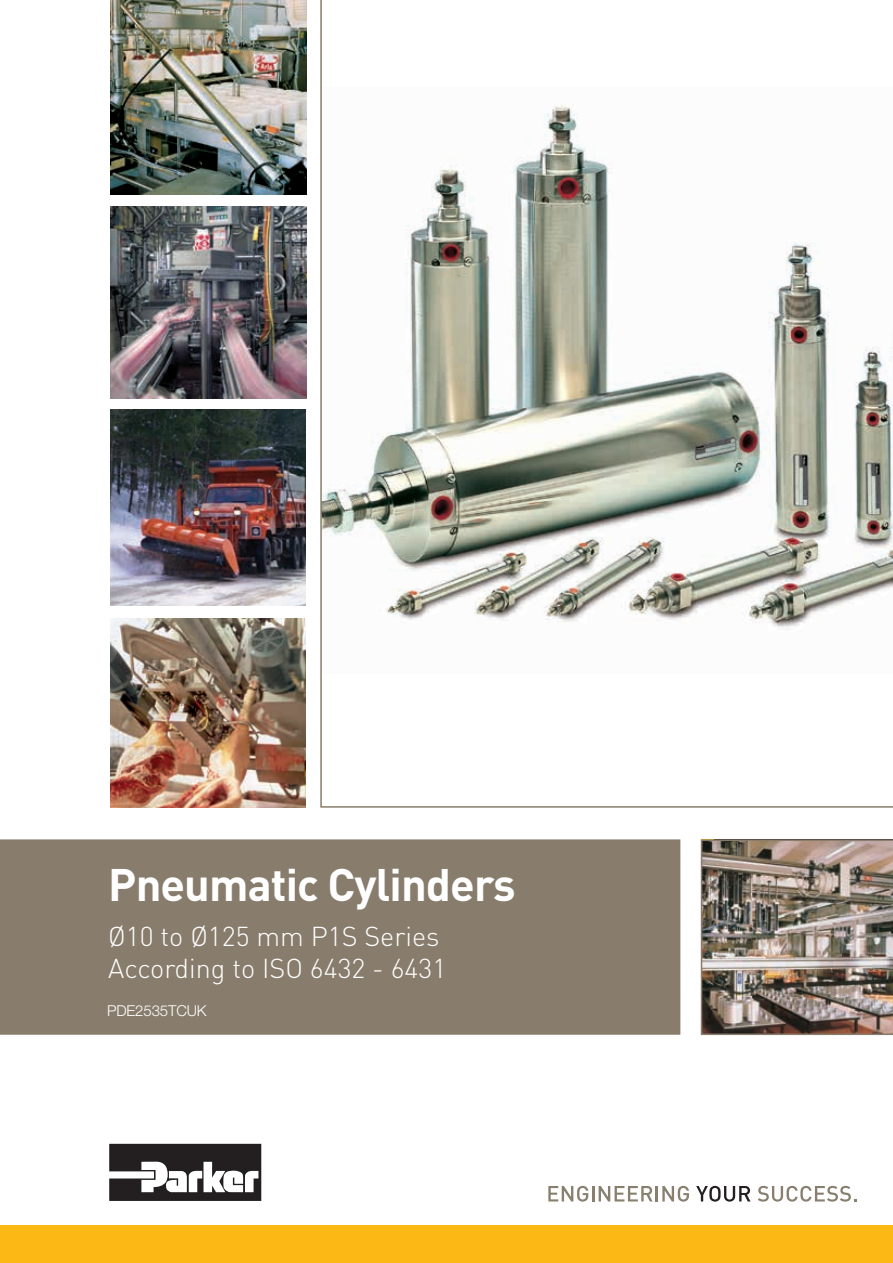
<style>
.page{position:relative;width:893px;height:1263px;background:#fff}
.page>*{position:absolute;margin:0;border:0;box-sizing:border-box;transform-origin:0 0}
.t1{font:700 45px "DINOT";letter-spacing:-.02em;color:#fff}
.t2{font:300 27px/32.4px "DINOT";color:#fff}
.t3{font:300 15px "Helvetica Neue LT Std";letter-spacing:-.01em;color:#fff}
</style>
<div class="page">
<div style="left:0;top:839px;width:680px;height:196px;background:#887d6c;border:2px solid #887d6c"></div>
<svg style="left:109px;top:1144px;width:152px;height:57px"></svg>
<svg style="left:548px;top:1186px;width:141px;height:15px"></svg>
<svg style="left:696px;top:1186px;width:54px;height:15px"></svg>
<svg style="left:758px;top:1186px;width:99px;height:15px"></svg>
<div style="left:0;top:1225px;width:893px;height:38px;background:#fcb814"></div>
<svg style="left:320px;top:0;width:573px;height:808px"></svg>
<img style="left:701px;top:839px;width:192px;height:196px">
<img style="left:110px;top:619px;width:196px;height:189px">
<img style="left:111px;top:0;width:195px;height:195px">
<img style="left:111px;top:207px;width:195px;height:191px">
<img style="left:110px;top:410px;width:196px;height:195px">
<h1 class="t1" style="left:108px;top:854px;width:409px">Pneumatic Cylinders</h1>
<p class="t2" style="left:108px;top:919px;width:339px">Ø10 to Ø125 mm P1S Series<br>According to ISO 6432 - 6431</p>
<p class="t3" style="left:107px;top:1002px;width:101px">PDE2535TCUK</p>
</div>
